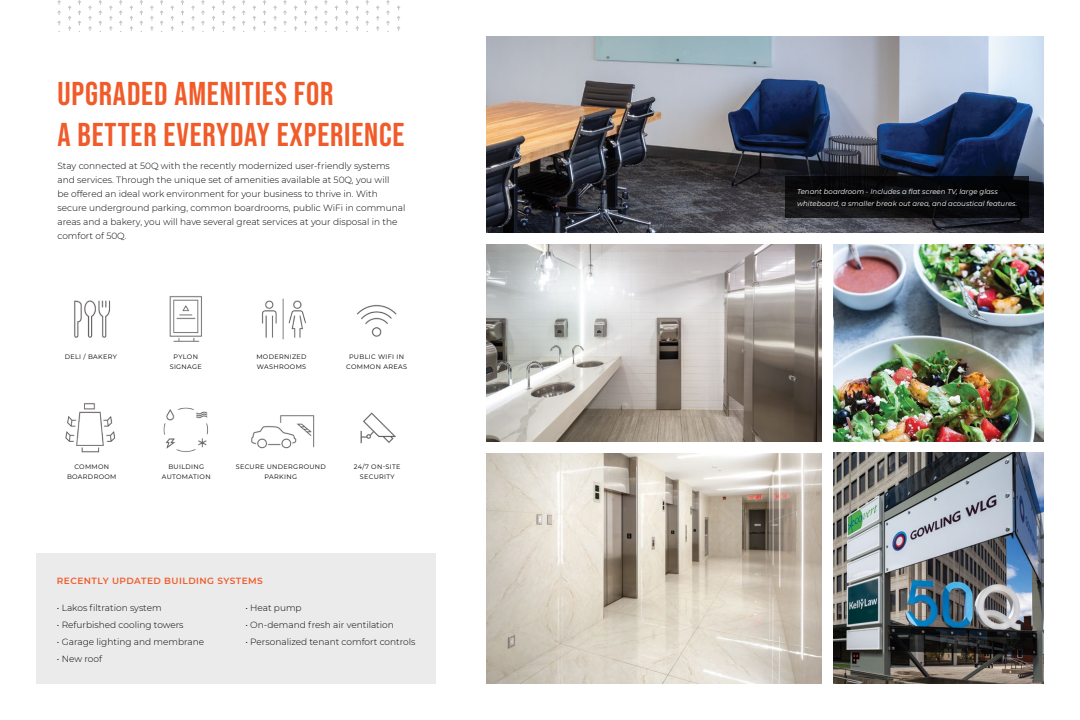
<style>
.page{position:relative;width:1080px;height:720px;background:#fff}
.page>*{position:absolute;margin:0;border:0;box-sizing:border-box;transform-origin:0 0}
.t1{font:33px/40.3px "Bebas Neue";letter-spacing:.025em;color:#f15b29}
.t2{font:300 9px/14px "Montserrat";color:#000}
.t3{font:600 9px "Montserrat";letter-spacing:.05em;color:#f15b29}
.t4{font:italic 7px/12px "Montserrat";color:#fff}
.t5{font:6.5px/10px "Montserrat";letter-spacing:.05em;color:#000;text-align:center}
</style>
<div class="page">
<div style="left:36px;top:553px;width:400px;height:131px;background:#ebebec"></div>
<img style="left:169px;top:296px;width:33px;height:46px">
<img style="left:356px;top:304px;width:41px;height:33px">
<img style="left:261px;top:298px;width:45px;height:42px">
<img style="left:163px;top:407px;width:45px;height:46px">
<img style="left:65px;top:403px;width:51px;height:50px">
<img style="left:360px;top:412px;width:36px;height:32px">
<img style="left:486px;top:36px;width:558px;height:197px">
<img style="left:834px;top:244px;width:210px;height:197px">
<svg style="left:785px;top:176px;width:244px;height:41px;background:#0a0a0d"></svg>
<svg style="left:57px;top:0;width:4px;height:15px"></svg>
<svg style="left:68px;top:16px;width:3px;height:15px"></svg>
<svg style="left:78px;top:0;width:3px;height:15px"></svg>
<svg style="left:88px;top:16px;width:4px;height:15px"></svg>
<svg style="left:98px;top:0;width:4px;height:15px"></svg>
<svg style="left:109px;top:16px;width:4px;height:15px"></svg>
<svg style="left:119px;top:0;width:4px;height:15px"></svg>
<svg style="left:130px;top:16px;width:3px;height:15px"></svg>
<svg style="left:139px;top:0;width:4px;height:15px"></svg>
<svg style="left:150px;top:16px;width:4px;height:15px"></svg>
<svg style="left:160px;top:0;width:3px;height:15px"></svg>
<svg style="left:170px;top:5px;width:4px;height:5px"></svg>
<svg style="left:170px;top:16px;width:4px;height:15px"></svg>
<svg style="left:181px;top:0;width:3px;height:15px"></svg>
<svg style="left:191px;top:16px;width:4px;height:15px"></svg>
<svg style="left:201px;top:0;width:4px;height:15px"></svg>
<svg style="left:212px;top:16px;width:3px;height:15px"></svg>
<svg style="left:222px;top:0;width:3px;height:15px"></svg>
<svg style="left:232px;top:16px;width:4px;height:15px"></svg>
<svg style="left:242px;top:0;width:4px;height:15px"></svg>
<svg style="left:252px;top:16px;width:4px;height:15px"></svg>
<svg style="left:263px;top:0;width:3px;height:15px"></svg>
<svg style="left:273px;top:16px;width:4px;height:15px"></svg>
<svg style="left:283px;top:0;width:4px;height:15px"></svg>
<svg style="left:294px;top:16px;width:3px;height:15px"></svg>
<svg style="left:304px;top:0;width:3px;height:15px"></svg>
<svg style="left:314px;top:16px;width:4px;height:15px"></svg>
<svg style="left:324px;top:0;width:4px;height:15px"></svg>
<svg style="left:335px;top:16px;width:3px;height:15px"></svg>
<svg style="left:345px;top:0;width:4px;height:15px"></svg>
<svg style="left:356px;top:16px;width:3px;height:15px"></svg>
<svg style="left:365px;top:0;width:4px;height:15px"></svg>
<svg style="left:376px;top:16px;width:4px;height:15px"></svg>
<svg style="left:386px;top:0;width:4px;height:15px"></svg>
<svg style="left:397px;top:16px;width:3px;height:15px"></svg>
<img style="left:74px;top:300px;width:37px;height:38px">
<img style="left:251px;top:415px;width:64px;height:34px">
<img style="left:486px;top:244px;width:336px;height:197px">
<img style="left:834px;top:452px;width:210px;height:232px">
<img style="left:486px;top:454px;width:335px;height:230px">
<h1 class="t1" style="left:57px;top:73px;width:349px">UPGRADED AMENITIES FOR<br>A BETTER EVERYDAY EXPERIENCE</h1>
<p class="t2" style="left:57px;top:158px;width:350px">Stay connected at 50Q with the recently modernized user-friendly systems and services. Through the unique set of amenities available at 50Q, you will<br>be offered an ideal work environment for your business to thrive in. With secure underground parking, common boardrooms, public WiFi in communal areas and a bakery, you will have several great services at your disposal in the comfort of 50Q.</p>
<p class="t5" style="left:65px;top:351px;width:54px">DELI / BAKERY</p>
<p class="t5" style="left:170px;top:351px;width:34px">PYLON<br>SIGNAGE</p>
<p class="t5" style="left:256px;top:351px;width:52px;text-align:left">MODERNIZED<br>WASHROOMS</p>
<p class="t5" style="left:346px;top:351px;width:62px">PUBLIC WIFI IN<br>COMMON AREAS</p>
<p class="t5" style="left:67px;top:461px;width:51px">COMMON<br>BOARDROOM</p>
<p class="t5" style="left:162px;top:461px;width:50px">BUILDING<br>AUTOMATION</p>
<p class="t5" style="left:236px;top:462px;width:92px">SECURE UNDERGROUND<br>PARKING</p>
<p class="t5" style="left:354px;top:461px;width:48px">24/7 ON-SITE<br>SECURITY</p>
<p class="t3" style="left:57px;top:575px;width:207px">RECENTLY UPDATED BUILDING SYSTEMS</p>
<p class="t2" style="left:245px;top:600px;width:58px">• Heat pump</p>
<p class="t2" style="left:245px;top:617px;width:150px">• On-demand fresh air ventilation</p>
<p class="t2" style="left:245px;top:634px;width:172px">• Personalized tenant comfort controls</p>
<p class="t2" style="left:57px;top:600px;width:106px">• Lakos filtration system</p>
<p class="t2" style="left:57px;top:617px;width:128px">• Refurbished cooling towers</p>
<p class="t2" style="left:57px;top:634px;width:149px">• Garage lighting and membrane</p>
<p class="t2" style="left:57px;top:651px;width:47px">• New roof</p>
<p class="t4" style="left:797px;top:185px;width:222px">Tenant boardroom - Includes a flat screen TV, large glass whiteboard, a smaller break out area, and acoustical features.</p>
</div>
